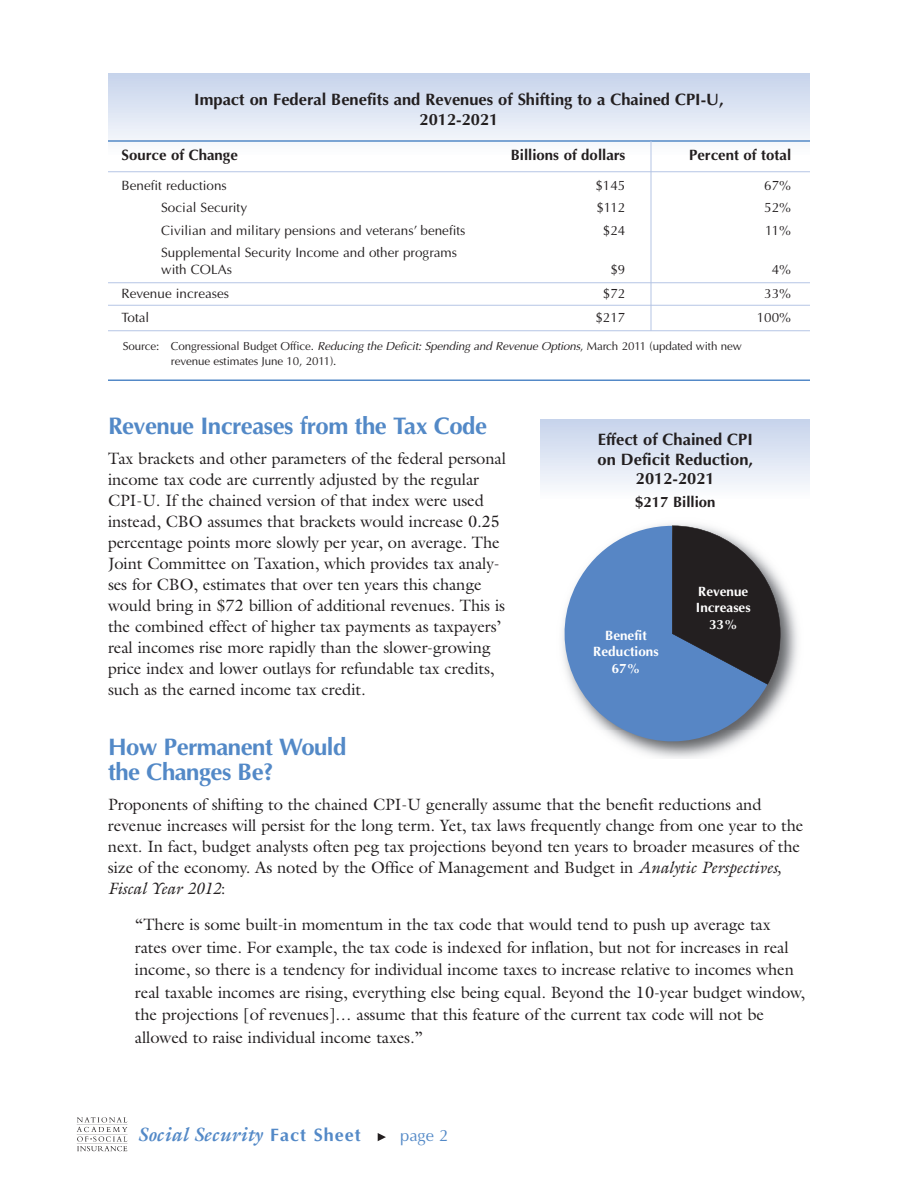
<style>
.page{position:relative;width:918px;height:1188px;background:#fff}
.page>*{position:absolute;margin:0;border:0;box-sizing:border-box;transform-origin:0 0}
.t1{font:24px "Optima Bold TT";letter-spacing:-.02em;color:#5389c7}
.t2{font:700 24px/25.5px "Optima";letter-spacing:-.02em;color:#5389c7}
.t3{font:italic 700 19.5px "Galliard";color:#5389c7}
.t4{font:16.5px/21px "Galliard";letter-spacing:-.005em;color:#231f20}
.t5{font:700 16.5px/19.5px "Optima";color:#231f20;text-align:center}
.t6{font:700 15px "Optima";color:#231f20}
.t7{font:13.5px/16.5px "Optima";color:#231f20}
.t8{font:700 13.5px/16.2px "Optima";color:#fff;text-align:center}
.t9{font:11.7px/15px "Optima";letter-spacing:-.01em;color:#231f20}
.s1{font-style:italic}
.s2{font-family:"Optima";font-style:normal;font-size:18px}
.s3{font-family:"Optima";font-weight:400;font-style:normal;font-size:13.5px;color:#fff}
.s4{font-family:"Optima";font-weight:400;font-style:normal;font-size:16.5px}
</style>
<div class="page">
<div style="left:108px;top:74px;width:702px;height:80px;background:linear-gradient(to bottom,#c6d3eb,#fbfcfe)"></div>
<svg style="left:378px;top:1133px;width:8px;height:8px"></svg>
<img style="left:77px;top:1117px;width:51px;height:35px">
<hr style="left:108px;top:140px;width:702px;height:2px;background:#5389c7">
<hr style="left:651px;top:141px;width:1px;height:190px;background:#b5c5e5">
<hr style="left:108px;top:380px;width:702px;height:1px;background:#5389c7">
<hr style="left:108px;top:330px;width:702px;height:1px;background:#b5c5e5">
<hr style="left:108px;top:305px;width:702px;height:1px;background:#b5c5e5">
<hr style="left:108px;top:171px;width:702px;height:1px;background:#b5c5e5">
<hr style="left:108px;top:282px;width:702px;height:1px;background:#b5c5e5">
<div style="left:541px;top:419px;width:269px;height:80px;background:linear-gradient(to bottom,#c6d3eb,#fcfcfe)"></div>
<img style="left:658px;top:524px;width:140px;height:234px">
<svg style="left:562px;top:526px;width:206px;height:231px;fill:#5786c5"></svg>
<svg style="left:672px;top:526px;width:108px;height:159px;background:#454a54"></svg>
<p class="t5" style="left:194px;top:90px;width:531px">Impact on Federal Benefits and Revenues of Shifting to a Chained CPI-U,<br>2012-2021</p>
<p class="t6" style="left:122px;top:146px;width:118px">Source of Change</p>
<p class="t6" style="left:511px;top:146px;width:116px">Billions of dollars</p>
<p class="t6" style="left:689px;top:146px;width:104px">Percent of total</p>
<p class="t7" style="left:122px;top:177px;width:107px">Benefit reductions</p>
<p class="t7" style="left:595px;top:177px;width:32px">$145</p>
<p class="t7" style="left:764px;top:177px;width:29px">67%</p>
<p class="t7" style="left:161px;top:199px;width:87px">Social Security</p>
<p class="t7" style="left:596px;top:199px;width:31px">$112</p>
<p class="t7" style="left:764px;top:199px;width:29px">52%</p>
<p class="t7" style="left:161px;top:222px;width:306px">Civilian and military pensions and veterans’ benefits</p>
<p class="t7" style="left:603px;top:222px;width:24px">$24</p>
<p class="t7" style="left:765px;top:222px;width:28px">11%</p>
<p class="t7" style="left:161px;top:244px;width:297px">Supplemental Security Income and other programs with COLAs</p>
<p class="t7" style="left:610px;top:261px;width:17px">$9</p>
<p class="t7" style="left:772px;top:261px;width:21px">4%</p>
<p class="t7" style="left:121px;top:285px;width:109px">Revenue increases</p>
<p class="t7" style="left:603px;top:285px;width:24px">$72</p>
<p class="t7" style="left:764px;top:285px;width:29px">33%</p>
<p class="t7" style="left:121px;top:309px;width:29px">Total</p>
<p class="t7" style="left:595px;top:309px;width:32px">$217</p>
<p class="t7" style="left:757px;top:309px;width:36px">100%</p>
<p class="t9" style="left:171px;top:339px;width:572px;text-indent:-48px">Source: Congressional Budget Office. <span class="s1">Reducing the Deficit: Spending and Revenue Options</span>, March 2011 (updated with new revenue estimates June 10, 2011).</p>
<h1 class="t1" style="left:108px;top:412px;width:381px">Revenue Increases from the Tax Code</h1>
<p class="t4" style="left:108px;top:448px;width:399px">Tax brackets and other parameters of the federal personal income tax code are currently adjusted by the regular CPI-U. If the chained version of that index were used instead, CBO assumes that brackets would increase 0.25 percentage points more slowly per year, on average. The Joint Committee on Taxation, which provides tax analy&shy;ses for CBO, estimates that over ten years this change would bring in $72 billion of additional revenues. This is the combined effect of higher tax payments as taxpayers’ real incomes rise more rapidly than the slower-growing price index and lower outlays for refundable tax credits, such as the earned income tax credit.</p>
<p class="t5" style="left:598px;top:430px;width:157px">Effect of Chained CPI on Deficit Reduction,<br>2012-2021</p>
<p class="t6" style="left:635px;top:493px;width:82px">$217 Billion</p>
<p class="t8" style="left:593px;top:627px;width:67px">Benefit<br>Reductions<br>67%</p>
<p class="t8" style="left:696px;top:583px;width:56px">Revenue<br>Increases<br>33%</p>
<h1 class="t2" style="left:108px;top:734px;width:240px">How Permanent Would the Changes Be?</h1>
<p class="t4" style="left:108px;top:794px;width:697px">Proponents of shifting to the chained CPI-U generally assume that the benefit reductions and revenue increases will persist for the long term. Yet, tax laws frequently change from one year to the next. In fact, budget analysts often peg tax projections beyond ten years to broader measures of the size of the economy. As noted by the Office of Management and Budget in <span class="s1">Analytic Perspectives, Fiscal Year 2012</span>:</p>
<p class="t4" style="left:135px;top:913px;width:672px;line-height:22.5px">“There is some built-in momentum in the tax code that would tend to push up average tax rates over time. For example, the tax code is indexed for inflation, but not for increases in real income, so there is a tendency for individual income taxes to increase relative to incomes when real taxable incomes are rising, everything else being equal. Beyond the 10-year budget window, the projections [of revenues]… assume that this feature of the current tax code will not be allowed to raise individual income taxes.”</p>
<p class="t3" style="left:138px;top:1123px;width:312px">Social Security <span class="s2">Fact Sheet</span> <span class="s3">•</span> <span class="s4">page 2</span></p>
</div>
